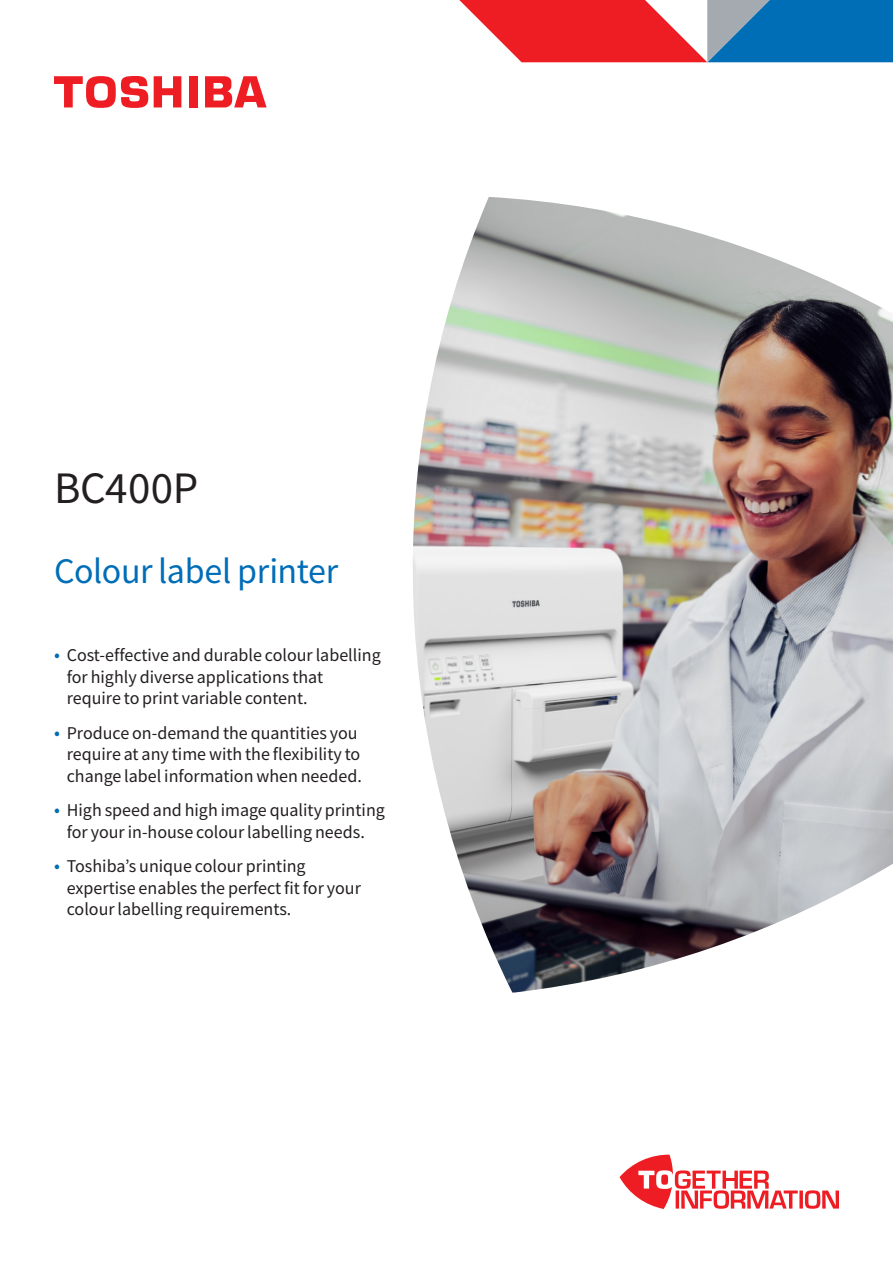
<style>
.page{position:relative;width:893px;height:1263px;background:#fff}
.page>*{position:absolute;margin:0;border:0;box-sizing:border-box;transform-origin:0 0}
.Product_Name_Cover_P{font:45px "Toshiba Sans";letter-spacing:-.005em;color:#231f20}
.Headline_Cover_Page{font:36px "Toshiba Sans";letter-spacing:-.01em;color:#006db7}
.t1{font:18px/21.6px "Toshiba Sans";color:#231f20}
.s1{font-size:19.5px;color:#006db7}
</style>
<div class="page">
<svg style="left:154px;top:76px;width:27px;height:31px"></svg>
<div style="left:189px;top:76px;width:9px;height:31px;background:#ee1d23"></div>
<svg style="left:54px;top:76px;width:94px;height:32px"></svg>
<svg style="left:205px;top:76px;width:62px;height:31px"></svg>
<svg style="left:459px;top:0;width:434px;height:62px"></svg>
<svg style="left:620px;top:1155px;width:219px;height:54px"></svg>
<img style="left:413px;top:197px;width:480px;height:795px">
<p class="Product_Name_Cover_P" style="left:54px;top:459px;width:146px">BC400P</p>
<p class="Headline_Cover_Page" style="left:54px;top:548px;width:286px">Colour label printer</p>
<p class="t1" style="left:67px;top:644px;width:316px;text-indent:-13px"><span class="s1">•</span> Cost-effective and durable colour labelling for highly diverse applications that require to print variable content.</p>
<p class="t1" style="left:67px;top:722px;width:297px;text-indent:-13px"><span class="s1">•</span> Produce on-demand the quantities you require at any time with the flexibility to change label information when needed.</p>
<p class="t1" style="left:54px;top:799px;width:332px;text-align:center"><span class="s1">•</span> High speed and high image quality printing for your in-house colour labelling needs.</p>
<p class="t1" style="left:67px;top:855px;width:296px;text-indent:-13px"><span class="s1">•</span> Toshiba’s unique colour printing expertise enables the perfect fit for your colour labelling requirements.</p>
</div>
